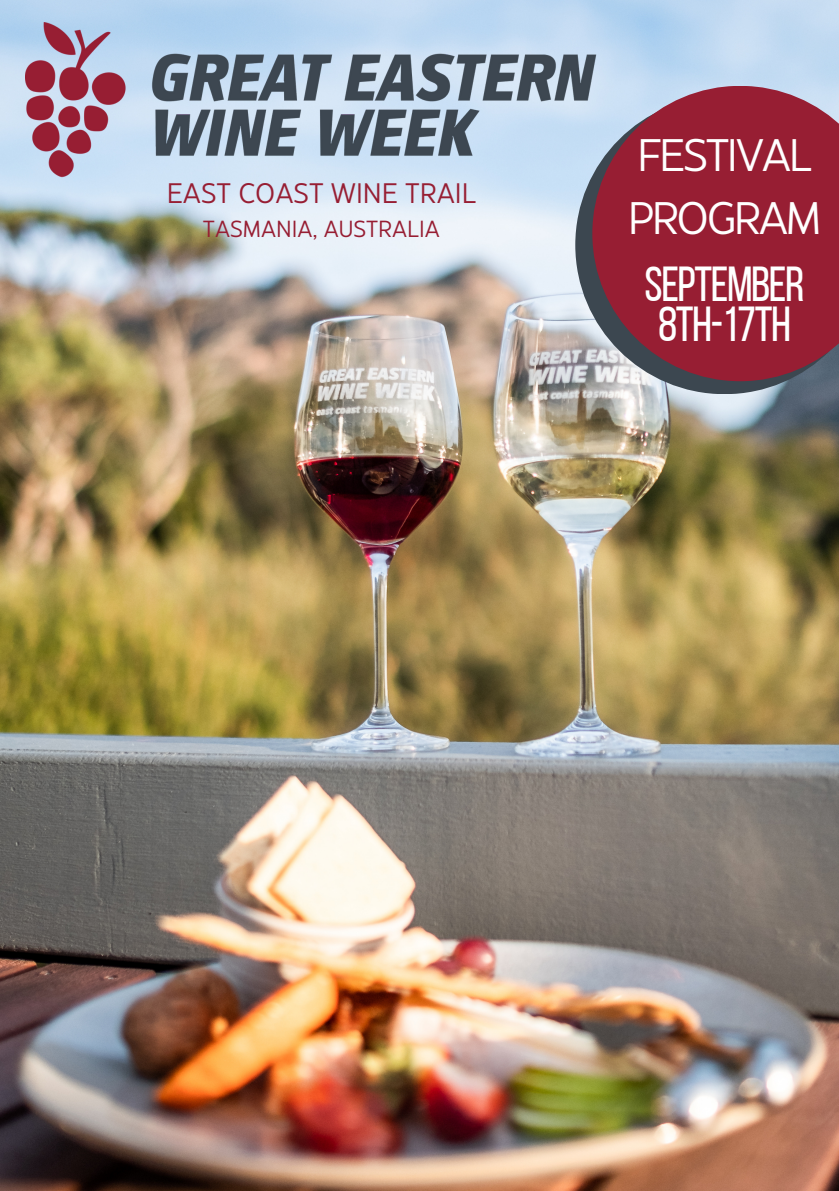
<style>
.page{position:relative;width:839px;height:1191px;background:#fff}
.page>*{position:absolute;margin:0;border:0;box-sizing:border-box;transform-origin:0 0}
.t1{font:49px "Bebas Neue";letter-spacing:-.03em;color:#fff}
.t2{font:45.6px "Eastman Grotesque";letter-spacing:-.055em;color:#fff}
.t3{font:28.2px "Eastman Grotesque";color:#971e33}
.t4{font:23.2px "Eastman Grotesque";color:#971e33}
</style>
<div class="page">
<img style="left:0;top:0;width:838px;height:1191px">
<img style="left:25px;top:22px;width:627px;height:224px">
<svg style="left:575px;top:96px;width:263px;height:298px;background:#909ba6"></svg>
<svg style="left:592px;top:86px;width:246px;height:295px;background:#963448"></svg>
<p class="t3" style="left:167px;top:182px;width:311px">EAST COAST WINE TRAIL</p>
<p class="t4" style="left:203px;top:220px;width:238px">TASMANIA, AUSTRALIA</p>
<p class="t2" style="left:637px;top:137px;width:176px">FESTIVAL</p>
<p class="t2" style="left:627px;top:200px;width:195px">PROGRAM</p>
<p class="t1" style="left:644px;top:264px;width:161px">SEPTEMBER</p>
<p class="t1" style="left:658px;top:304px;width:135px">8TH-17TH</p>
</div>
